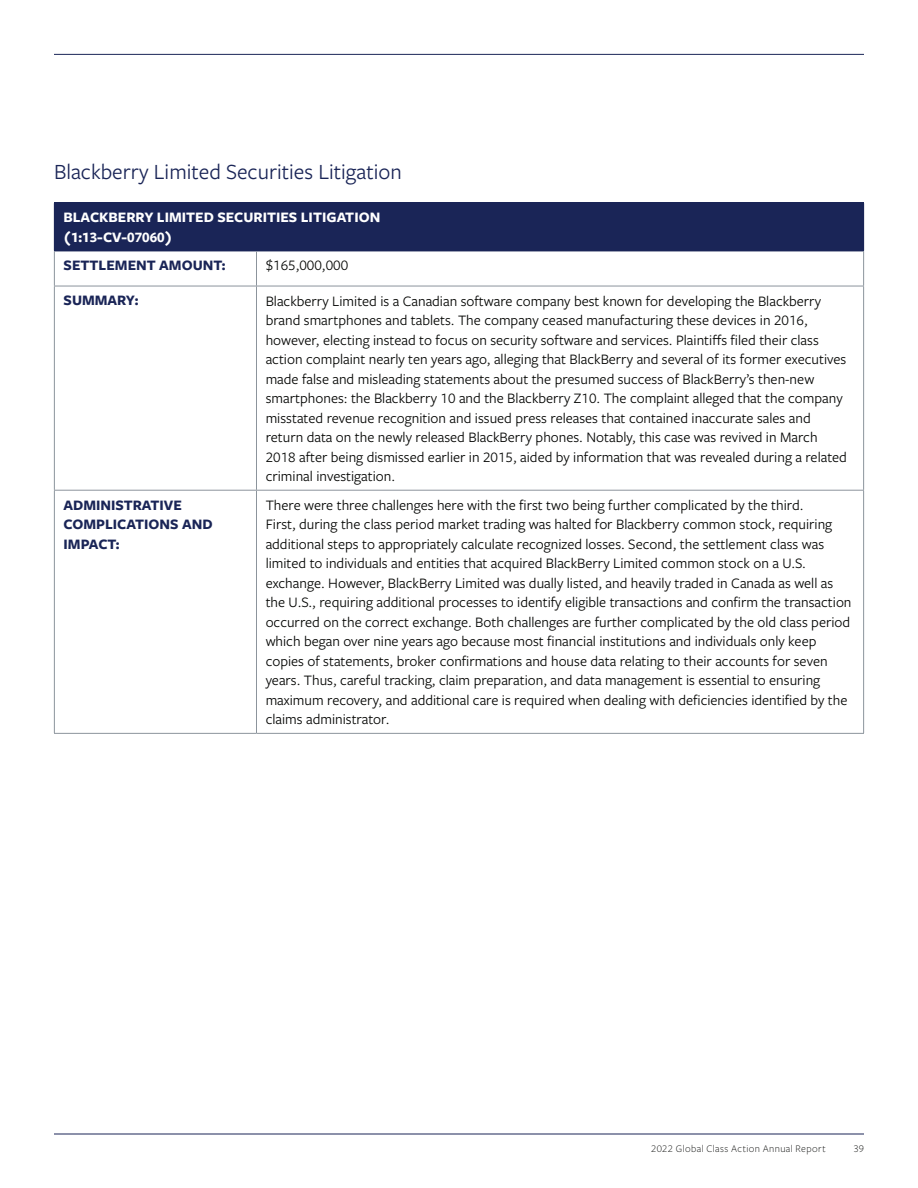
<style>
.page{position:relative;width:918px;height:1188px;background:#fff}
.page>*{position:absolute;margin:0;border:0;box-sizing:border-box;transform-origin:0 0}
.t1{font:22.5px "Freight Sans Pro";color:#1a2557}
.t2{font:15px/19.5px "Freight Sans Pro";color:#040503}
.t3{font:700 15px/19.5px "Freight Sans Pro";color:#1a2557}
.t4{font:700 15px/19.5px "Freight Sans Pro";color:#fff}
.t5{font:300 10.5px "Freight Sans Pro";letter-spacing:.04em;color:#040503}
</style>
<div class="page">
<hr style="left:54px;top:1134px;width:810px;height:1px;background:#1a2557">
<hr style="left:54px;top:54px;width:810px;height:1px;background:#1a2557">
<div style="left:54px;top:203px;width:810px;height:48px;background:#1a2557"></div>
<hr style="left:54px;top:202px;width:202px;height:1px;background:#1a2557">
<hr style="left:256px;top:202px;width:608px;height:1px;background:#1a2557">
<hr style="left:54px;top:251px;width:202px;height:1px;background:#1a2557">
<hr style="left:256px;top:251px;width:608px;height:1px;background:#1a2557">
<hr style="left:54px;top:251px;width:1px;height:35px;background:#8c949c">
<hr style="left:256px;top:251px;width:1px;height:35px;background:#8c949c">
<hr style="left:863px;top:251px;width:1px;height:35px;background:#8c949c">
<hr style="left:54px;top:286px;width:1px;height:204px;background:#8c949c">
<hr style="left:54px;top:491px;width:1px;height:242px;background:#8c949c">
<hr style="left:54px;top:286px;width:202px;height:1px;background:#8c949c">
<hr style="left:54px;top:490px;width:202px;height:1px;background:#8c949c">
<hr style="left:54px;top:733px;width:202px;height:1px;background:#8c949c">
<hr style="left:256px;top:286px;width:1px;height:204px;background:#8c949c">
<hr style="left:256px;top:491px;width:1px;height:242px;background:#8c949c">
<hr style="left:256px;top:286px;width:608px;height:1px;background:#8c949c">
<hr style="left:863px;top:286px;width:1px;height:204px;background:#8c949c">
<hr style="left:863px;top:491px;width:1px;height:242px;background:#8c949c">
<hr style="left:256px;top:490px;width:608px;height:1px;background:#8c949c">
<hr style="left:256px;top:733px;width:608px;height:1px;background:#8c949c">
<h1 class="t1" style="left:54px;top:157px;width:349px">Blackberry Limited Securities Litigation</h1>
<p class="t4" style="left:64px;top:207px;width:318px">BLACKBERRY LIMITED SECURITIES LITIGATION (1:13-CV-07060)</p>
<p class="t3" style="left:64px;top:255px;width:164px">SETTLEMENT AMOUNT:</p>
<p class="t2" style="left:266px;top:255px;width:84px">$165,000,000</p>
<p class="t3" style="left:64px;top:290px;width:77px">SUMMARY:</p>
<p class="t2" style="left:266px;top:290px;width:583px">Blackberry Limited is a Canadian software company best known for developing the Blackberry brand smartphones and tablets. The company ceased manufacturing these devices in 2016, however, electing instead to focus on security software and services. Plaintiffs filed their class action complaint nearly ten years ago, alleging that BlackBerry and several of its former executives made false and misleading statements about the presumed success of BlackBerry’s then-new smartphones: the Blackberry 10 and the Blackberry Z10. The complaint alleged that the company misstated revenue recognition and issued press releases that contained inaccurate sales and return data on the newly released BlackBerry phones. Notably, this case was revived in March 2018 after being dismissed earlier in 2015, aided by information that was revealed during a related criminal investigation.</p>
<p class="t3" style="left:64px;top:494px;width:151px">ADMINISTRATIVE<br>COMPLICATIONS AND<br>IMPACT:</p>
<p class="t2" style="left:266px;top:494px;width:587px">There were three challenges here with the first two being further complicated by the third.<br>First, during the class period market trading was halted for Blackberry common stock, requiring additional steps to appropriately calculate recognized losses. Second, the settlement class was limited to individuals and entities that acquired BlackBerry Limited common stock on a U.S. exchange. However, BlackBerry Limited was dually listed, and heavily traded in Canada as well as the U.S., requiring additional processes to identify eligible transactions and confirm the transaction occurred on the correct exchange. Both challenges are further complicated by the old class period which began over nine years ago because most financial institutions and individuals only keep copies of statements, broker confirmations and house data relating to their accounts for seven years. Thus, careful tracking, claim preparation, and data management is essential to ensuring maximum recovery, and additional care is required when dealing with deficiencies identified by the claims administrator.</p>
<p class="t5" style="left:651px;top:1142px;width:176px">2022 Global Class Action Annual Report</p>
<p class="t5" style="left:854px;top:1142px;width:12px">39</p>
</div>
